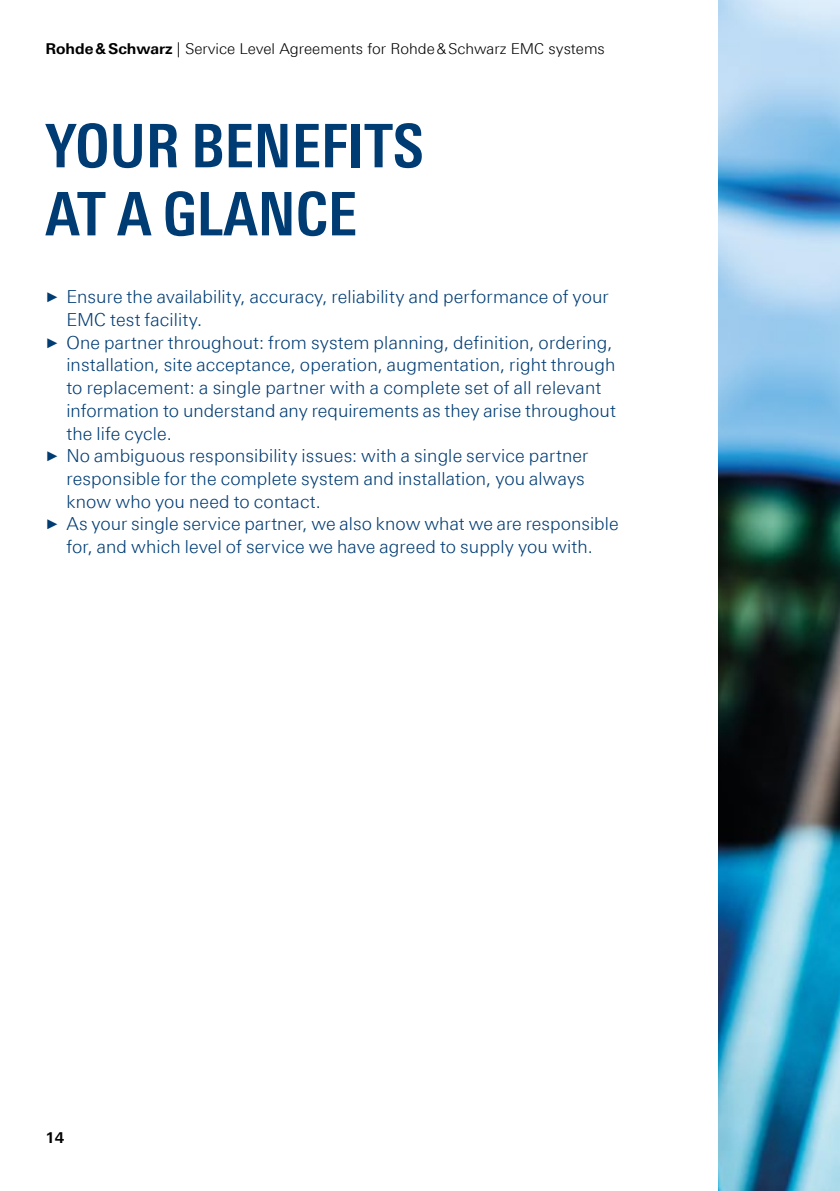
<style>
.page{position:relative;width:840px;height:1191px;background:#fff}
.page>*{position:absolute;margin:0;border:0;box-sizing:border-box;transform-origin:0 0}
.t1{font:700 60px/68px "Linotype Univers 620 Cn";color:#003c74}
.t2{font:300 18px "Linotype Univers 330";letter-spacing:.005em;color:#003c74}
.t3{font:300 15px "Linotype Univers 330";color:#000}
.t4{font:700 15px "Linotype Univers 630";color:#000}
.s1{font-family:"Linotype Univers 630";font-weight:700}
.s2{font-family:"Arial";font-weight:400;font-size:14px}
</style>
<div class="page">
<img style="left:718px;top:0;width:121px;height:1191px">
<p class="t3" style="left:45px;top:40px;width:560px"><span class="s1">Rohde&amp;Schwarz</span> | Service Level Agreements for Rohde&amp;Schwarz EMC systems</p>
<h1 class="t1" style="left:45px;top:111px;width:379px">YOUR BENEFITS<br>AT A GLANCE</h1>
<p class="t2" style="left:45px;top:286px;width:564px"><span class="s2">►</span> Ensure the availability, accuracy, reliability and performance of your</p>
<p class="t2" style="left:66px;top:309px;width:137px">EMC test facility.</p>
<p class="t2" style="left:45px;top:332px;width:568px"><span class="s2">►</span> One partner throughout: from system planning, definition, ordering,</p>
<p class="t2" style="left:66px;top:354px;width:550px">installation, site acceptance, operation, augmentation, right through</p>
<p class="t2" style="left:66px;top:377px;width:536px">to replacement: a single partner with a complete set of all relevant</p>
<p class="t2" style="left:66px;top:400px;width:550px">information to understand any requirements as they arise throughout</p>
<p class="t2" style="left:66px;top:422px;width:107px">the life cycle.</p>
<p class="t2" style="left:45px;top:445px;width:544px"><span class="s2">►</span> No ambiguous responsibility issues: with a single service partner</p>
<p class="t2" style="left:66px;top:468px;width:519px">responsible for the complete system and installation, you always</p>
<p class="t2" style="left:66px;top:490px;width:256px">know who you need to contact.</p>
<p class="t2" style="left:45px;top:513px;width:574px"><span class="s2">►</span> As your single service partner, we also know what we are responsible</p>
<p class="t2" style="left:66px;top:536px;width:527px">for, and which level of service we have agreed to supply you with.</p>
<p class="t4" style="left:45px;top:1128px;width:20px">14</p>
</div>
